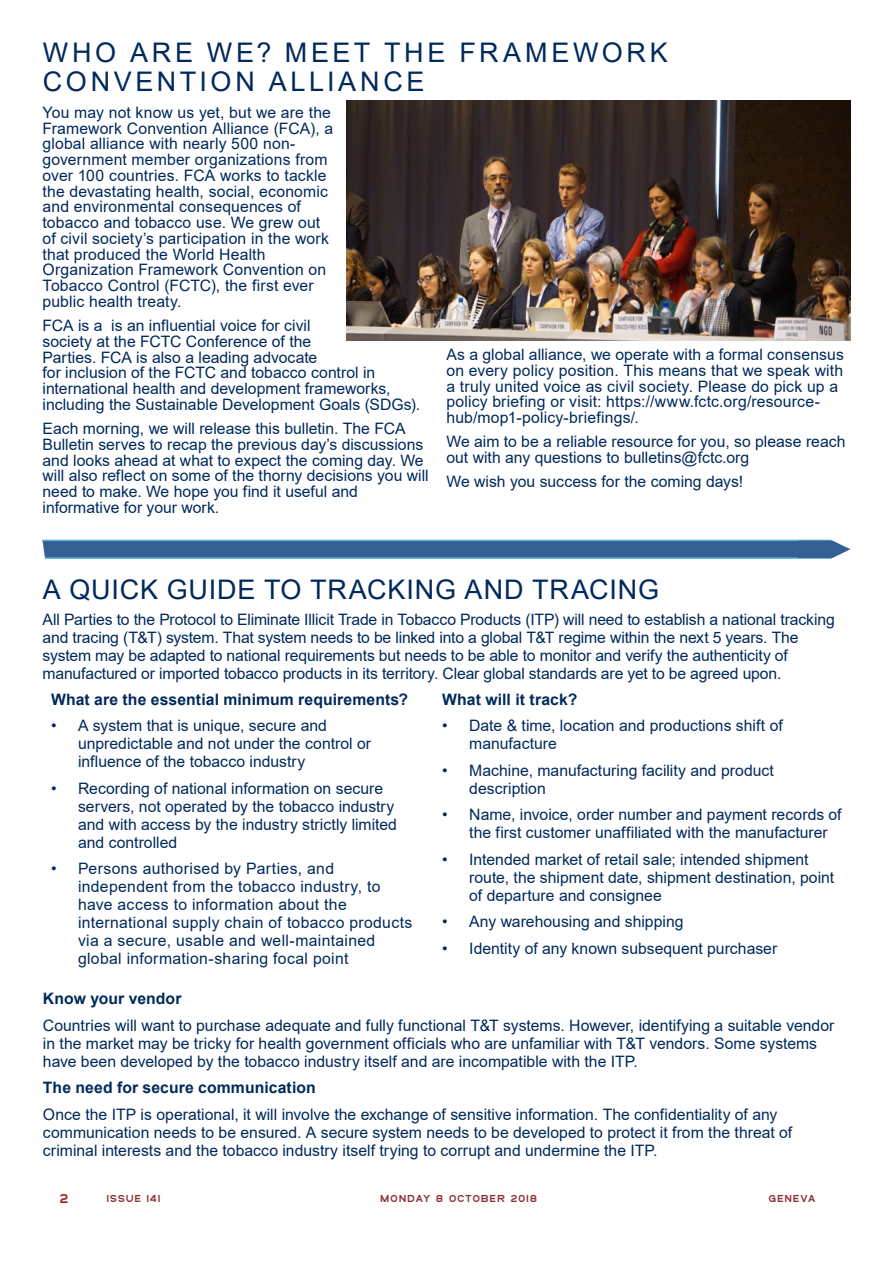
<style>
.page{position:relative;width:893px;height:1263px;background:#fff}
.page>*{position:absolute;margin:0;border:0;box-sizing:border-box;transform-origin:0 0}
.HEADER_LARGE{font:27px/28.5px "Arial";letter-spacing:.135em;color:#00295c}
.BODY_COPY{font:27px "Arial";letter-spacing:.03em;color:#00295c}
.BODY_COPY-2{font:15.75px/15.8px "Arial";color:#00295c}
.BODY_COPY-3{font:15.75px/18px "Arial";letter-spacing:.02em;color:#00295c}
.BODY_COPY-4{font:700 15.75px "Arial";letter-spacing:.005em;color:#00295c}
.t1{font:800 13.5px "SF Arborcrest";color:#a72323}
.t2{font:800 10.5px "SF Arborcrest";letter-spacing:.13em;color:#8d3134}
</style>
<div class="page">
<img style="left:346px;top:100px;width:504px;height:240px">
<svg style="left:42px;top:539px;width:809px;height:20px;background:#44749f"></svg>
<p class="HEADER_LARGE" style="left:43px;top:38px;width:626px">WHO ARE WE? MEET THE FRAMEWORK<br>CONVENTION ALLIANCE</p>
<p class="BODY_COPY-2" style="left:43px;top:104px;width:292px">You may not know us yet, but we are the Framework Convention Alliance (FCA), a global alliance with nearly 500 non&shy;government member organizations from over 100 countries. FCA works to tackle the devastating health, social, economic and environmental consequences of tobacco and tobacco use. We grew out of civil society’s participation in the work that produced the World Health Organization Framework Convention on Tobacco Control (FCTC), the first ever public health treaty.</p>
<p class="BODY_COPY-2" style="left:43px;top:318px;width:379px">FCA is a is an influential voice for civil<br>society at the FCTC Conference of the<br>Parties. FCA is also a leading advocate<br>for inclusion of the FCTC and tobacco control in international health and development frameworks, including the Sustainable Development Goals (SDGs).</p>
<p class="BODY_COPY-2" style="left:43px;top:421px;width:388px">Each morning, we will release this bulletin. The FCA Bulletin serves to recap the previous day’s discussions and looks ahead at what to expect the coming day. We will also reflect on some of the thorny decisions you will need to make. We hope you find it useful and informative for your work.</p>
<p class="BODY_COPY-2" style="left:446px;top:347px;width:399px">As a global alliance, we operate with a formal consensus on every policy position. This means that we speak with a truly united voice as civil society. Please do pick up a policy briefing or visit: https://www.fctc.org/resource&shy;hub/mop1-policy-briefings/.</p>
<p class="BODY_COPY-2" style="left:446px;top:434px;width:400px">We aim to be a reliable resource for you, so please reach out with any questions to bulletins@fctc.org</p>
<p class="BODY_COPY-2" style="left:446px;top:474px;width:298px">We wish you success for the coming days!</p>
<p class="BODY_COPY" style="left:43px;top:571px;width:618px">A QUICK GUIDE TO TRACKING AND TRACING</p>
<p class="BODY_COPY-2" style="left:43px;top:610px;width:794px;line-height:18px">All Parties to the Protocol to Eliminate Illicit Trade in Tobacco Products (ITP) will need to establish a national tracking and tracing (T&amp;T) system. That system needs to be linked into a global T&amp;T regime within the next 5 years. The system may be adapted to national requirements but needs to be able to monitor and verify the authenticity of manufactured or imported tobacco products in its territory. Clear global standards are yet to be agreed upon.</p>
<p class="BODY_COPY-4" style="left:51px;top:688px;width:359px">What are the essential minimum requirements?</p>
<p class="BODY_COPY-2" style="left:78px;top:716px;width:295px;line-height:18px;text-indent:-27px">• A system that is unique, secure and unpredictable and not under the control or influence of the tobacco industry</p>
<p class="BODY_COPY-2" style="left:78px;top:779px;width:321px;line-height:18px;text-indent:-27px">• Recording of national information on secure servers, not operated by the tobacco industry and with access by the industry strictly limited and controlled</p>
<p class="BODY_COPY-3" style="left:78px;top:859px;width:336px;text-indent:-27px">• Persons authorised by Parties, and independent from the tobacco industry, to have access to information about the international supply chain of tobacco products via a secure, usable and well-maintained global information-sharing focal point</p>
<p class="BODY_COPY-4" style="left:442px;top:688px;width:137px">What will it track?</p>
<p class="BODY_COPY-2" style="left:469px;top:716px;width:315px;line-height:18px;text-indent:-27px">• Date &amp; time, location and productions shift of manufacture</p>
<p class="BODY_COPY-2" style="left:469px;top:761px;width:306px;line-height:18px;text-indent:-27px">• Machine, manufacturing facility and product description</p>
<p class="BODY_COPY-2" style="left:469px;top:805px;width:374px;line-height:18px;text-indent:-27px">• Name, invoice, order number and payment records of the first customer unaffiliated with the manufacturer</p>
<p class="BODY_COPY-2" style="left:469px;top:850px;width:366px;line-height:18px;text-indent:-27px">• Intended market of retail sale; intended shipment route, the shipment date, shipment destination, point of departure and consignee</p>
<p class="BODY_COPY-2" style="left:442px;top:914px;width:243px">• Any warehousing and shipping</p>
<p class="BODY_COPY-2" style="left:442px;top:940px;width:337px">• Identity of any known subsequent purchaser</p>
<p class="BODY_COPY-4" style="left:43px;top:988px;width:140px">Know your vendor</p>
<p class="BODY_COPY-2" style="left:43px;top:1016px;width:793px;line-height:18px">Countries will want to purchase adequate and fully functional T&amp;T systems. However, identifying a suitable vendor in the market may be tricky for health government officials who are unfamiliar with T&amp;T vendors. Some systems have been developed by the tobacco industry itself and are incompatible with the ITP.</p>
<p class="BODY_COPY-4" style="left:43px;top:1077px;width:274px">The need for secure communication</p>
<p class="BODY_COPY-2" style="left:43px;top:1105px;width:751px;line-height:18px">Once the ITP is operational, it will involve the exchange of sensitive information. The confidentiality of any communication needs to be ensured. A secure system needs to be developed to protect it from the threat of criminal interests and the tobacco industry itself trying to corrupt and undermine the ITP.</p>
<p class="t1" style="left:60px;top:1190px;width:10px">2</p>
<p class="t2" style="left:107px;top:1192px;width:55px">ISSUE 141</p>
<p class="t2" style="left:380px;top:1192px;width:158px">MONDAY 8 OCTOBER 2018</p>
<p class="t2" style="left:769px;top:1192px;width:48px">GENEVA</p>
</div>
